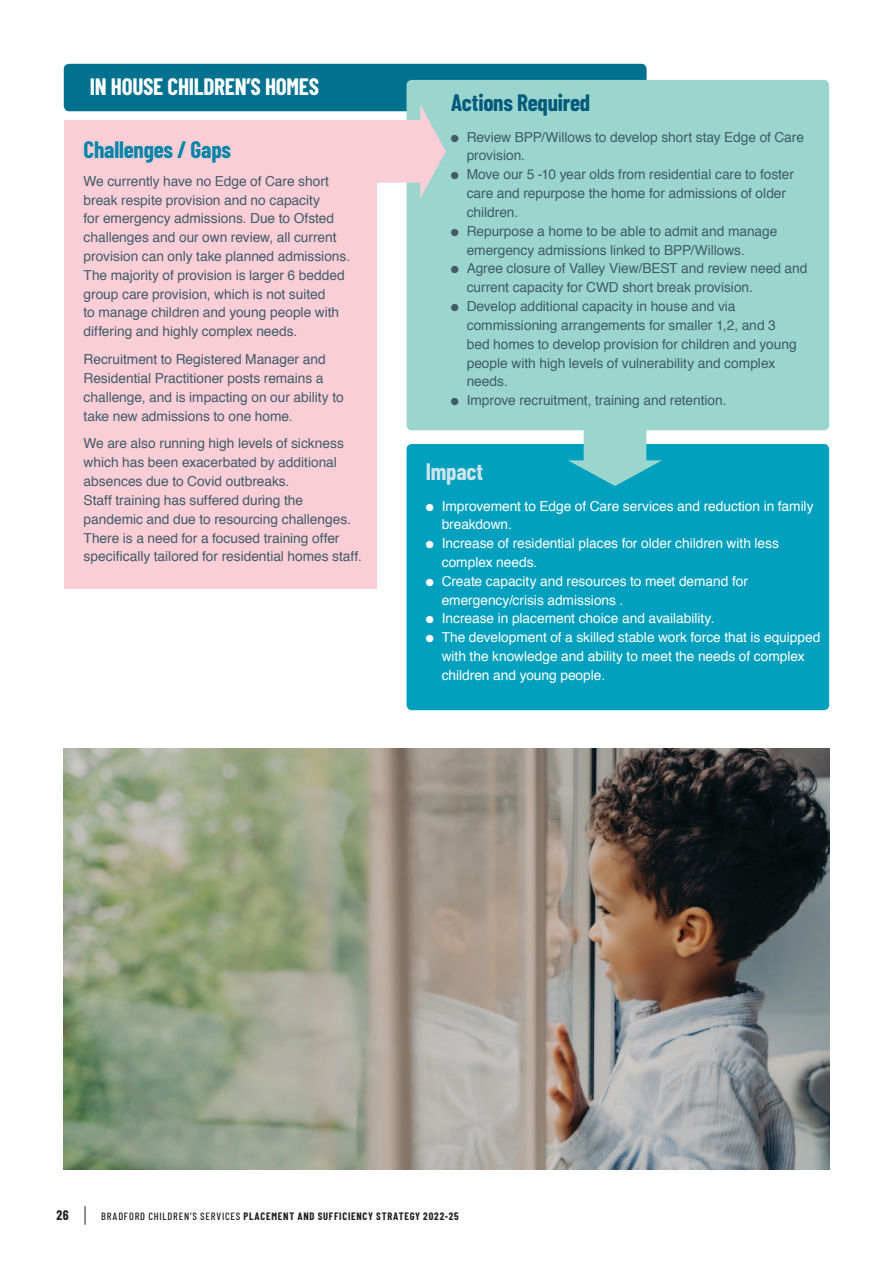
<style>
.page{position:relative;width:893px;height:1263px;background:#fff}
.page>*{position:absolute;margin:0;border:0;box-sizing:border-box;transform-origin:0 0}
.BCC_Text{font:700 23.1px "Barlow Condensed";letter-spacing:-.015em;color:#fff}
.BCC_Text-2{font:700 23.1px "Barlow Condensed";letter-spacing:-.01em;color:#02597b}
.BCC_Text-3{font:700 23.1px "Barlow Condensed";letter-spacing:-.01em;color:#0085a8}
.BCC_Text-4{font:700 23.1px "Barlow Condensed";letter-spacing:-.01em;color:#cbe4ec}
.BCC_Text-5{font:13.8px/18.8px "Helvetica";letter-spacing:-.005em;color:#425b68}
.BCC_Text-6{font:13.8px/18.8px "Helvetica";color:#fff}
.BCC_Text-7{font:700 13.5px "Barlow Condensed";color:#231f20}
.BCC_Text-8{font:700 10.5px "Barlow Condensed";letter-spacing:.07em;color:#231f20}
.s1{font-weight:500}
</style>
<div class="page">
<svg style="left:85px;top:1206px;width:1px;height:19px"></svg>
<div style="left:64px;top:64px;width:583px;height:47px;background:#007290;border-radius:5px"></div>
<div style="left:407px;top:444px;width:422px;height:266px;background:#00a0be;border-radius:5px"></div>
<div style="left:407px;top:80px;width:422px;height:350px;background:#9ad6cd;border-radius:5px"></div>
<div style="left:64px;top:120px;width:313px;height:468px;background:#faced7"></div>
<svg style="left:372px;top:104px;width:74px;height:94px"></svg>
<svg style="left:568px;top:430px;width:94px;height:56px"></svg>
<img style="left:64px;top:748px;width:765px;height:421px">
<p class="BCC_Text" style="left:90px;top:73px;width:231px">IN HOUSE CHILDREN’S HOMES</p>
<p class="BCC_Text-3" style="left:84px;top:135px;width:149px">Challenges / Gaps</p>
<p class="BCC_Text-5" style="left:84px;top:172px;width:268px">We currently have no Edge of Care short break respite provision and no capacity<br>for emergency admissions. Due to Ofsted challenges and our own review, all current provision can only take planned admissions.<br>The majority of provision is larger 6 bedded group care provision, which is not suited<br>to manage children and young people with differing and highly complex needs.</p>
<p class="BCC_Text-5" style="left:84px;top:350px;width:262px">Recruitment to Registered Manager and Residential Practitioner posts remains a challenge, and is impacting on our ability to take new admissions to one home.</p>
<p class="BCC_Text-5" style="left:84px;top:435px;width:262px">We are also running high levels of sickness which has been exacerbated by additional absences due to Covid outbreaks.</p>
<p class="BCC_Text-5" style="left:84px;top:491px;width:280px">Staff training has suffered during the pandemic and due to resourcing challenges.<br>There is a need for a focused training offer specifically tailored for residential homes staff.</p>
<p class="BCC_Text-2" style="left:451px;top:89px;width:141px">Actions Required</p>
<p class="BCC_Text-5" style="left:467px;top:128px;width:339px;text-indent:-16px">● Review BPP/Willows to develop short stay Edge of Care provision.</p>
<p class="BCC_Text-5" style="left:467px;top:165px;width:329px;text-indent:-16px">● Move our 5 -10 year olds from residential care to foster care and repurpose the home for admissions of older children.</p>
<p class="BCC_Text-5" style="left:467px;top:222px;width:312px;text-indent:-16px">● Repurpose a home to be able to admit and manage emergency admissions linked to BPP/Willows.</p>
<p class="BCC_Text-5" style="left:467px;top:260px;width:342px;text-indent:-16px">● Agree closure of Valley View/BEST and review need and current capacity for CWD short break provision.</p>
<p class="BCC_Text-5" style="left:467px;top:297px;width:332px;text-indent:-16px">● Develop additional capacity in house and via commissioning arrangements for smaller 1,2, and 3 bed homes to develop provision for children and young people with high levels of vulnerability and complex needs.</p>
<p class="BCC_Text-5" style="left:451px;top:391px;width:277px">● Improve recruitment, training and retention.</p>
<p class="BCC_Text-4" style="left:426px;top:457px;width:59px">Impact</p>
<p class="BCC_Text-6" style="left:442px;top:497px;width:373px;text-indent:-16px">● Improvement to Edge of Care services and reduction in family breakdown.</p>
<p class="BCC_Text-6" style="left:442px;top:534px;width:339px;text-indent:-16px">● Increase of residential places for older children with less complex needs.</p>
<p class="BCC_Text-6" style="left:442px;top:572px;width:308px;text-indent:-16px">● Create capacity and resources to meet demand for emergency/crisis admissions .</p>
<p class="BCC_Text-6" style="left:426px;top:610px;width:290px">● Increase in placement choice and availability.</p>
<p class="BCC_Text-6" style="left:442px;top:628px;width:380px;text-indent:-16px">● The development of a skilled stable work force that is equipped with the knowledge and ability to meet the needs of complex children and young people.</p>
<p class="BCC_Text-7" style="left:56px;top:1207px;width:14px">26</p>
<p class="BCC_Text-8" style="left:101px;top:1210px;width:359px"><span class="s1">BRADFORD CHILDREN’S SERVICES</span> PLACEMENT AND SUFFICIENCY STRATEGY 2022-25</p>
</div>
